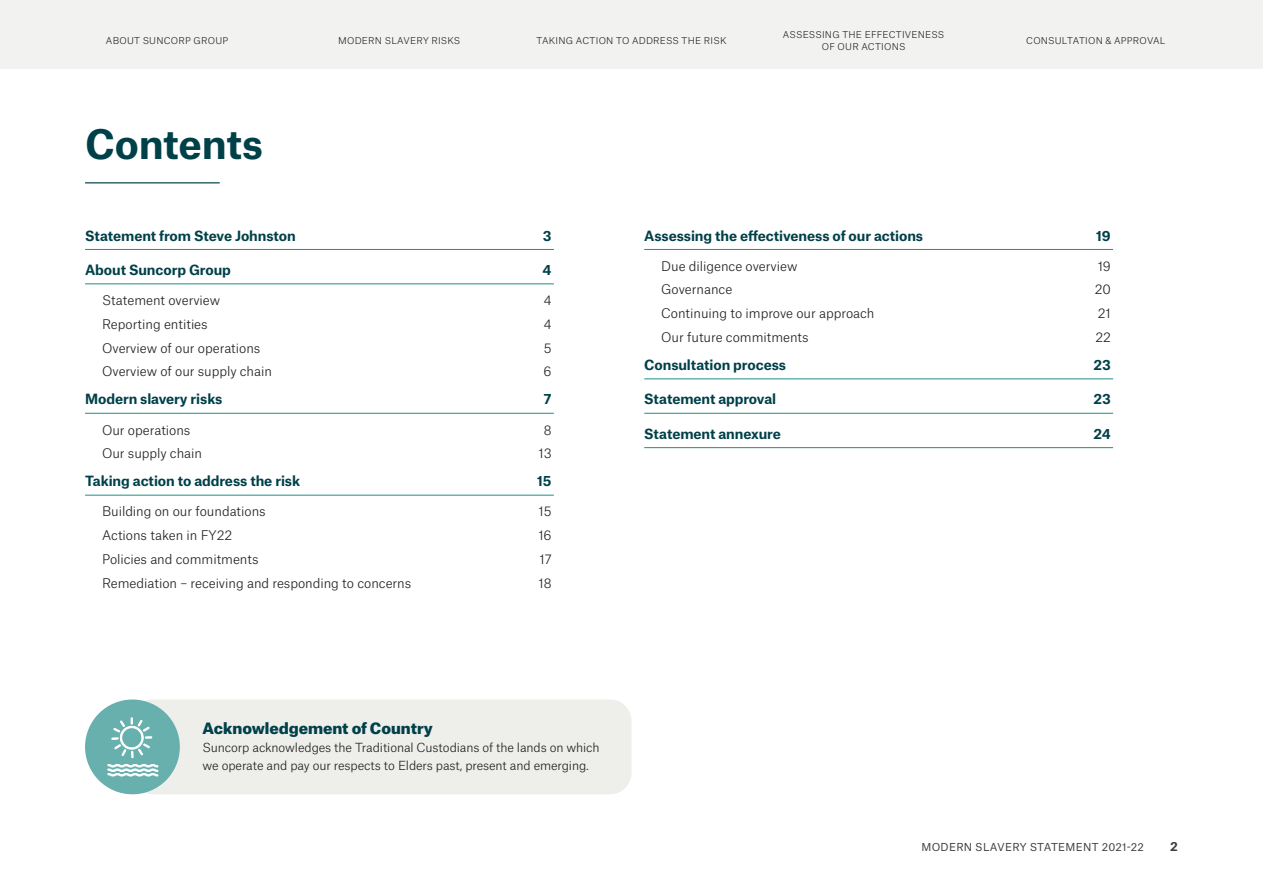
<style>
.page{position:relative;width:1263px;height:893px;background:#fff}
.page>*{position:absolute;margin:0;border:0;box-sizing:border-box;transform-origin:0 0}
.t1{font:700 39px "Atlas Grotesk";letter-spacing:-.005em;color:#004049}
.t2{font:900 15px "Atlas Grotesk";color:#004049}
.t3{font:700 13.5px "Atlas Grotesk";letter-spacing:-.005em;color:#004049}
.t4{font:300 12.75px "Atlas Grotesk";letter-spacing:-.005em;color:#231f20}
.t5{font:300 12px/18px "Atlas Grotesk";letter-spacing:-.01em;color:#231f20}
.t6{font:700 12px "Atlas Grotesk";color:#3e3e3f}
.t7{font:10.5px "Atlas Grotesk";letter-spacing:.02em;color:#3e3e3f}
.t8{font:300 9px/12px "Atlas Grotesk";letter-spacing:.025em;color:#231f20;text-align:center}
</style>
<div class="page">
<div style="left:132px;top:699px;width:499px;height:95px;background:#eeefeb;border-radius:21px"></div>
<hr style="left:85px;top:249px;width:469px;height:1px;background:#1d9084">
<hr style="left:85px;top:283px;width:469px;height:1px;background:#1d9084">
<hr style="left:85px;top:413px;width:469px;height:1px;background:#1d9084">
<hr style="left:85px;top:495px;width:469px;height:1px;background:#1d9084">
<hr style="left:644px;top:249px;width:469px;height:1px;background:#1d9084">
<hr style="left:644px;top:378px;width:469px;height:1px;background:#1d9084">
<hr style="left:644px;top:413px;width:469px;height:1px;background:#1d9084">
<hr style="left:644px;top:447px;width:469px;height:1px;background:#1d9084">
<div style="left:85px;top:699px;width:95px;height:95px;background:#67b0ae;border-radius:50%"></div>
<svg style="left:108px;top:718px;width:50px;height:58px"></svg>
<hr style="left:85px;top:182px;width:135px;height:1px;background:#004049">
<div style="left:0;top:0;width:1263px;height:68px;background:#f2f3f1"></div>
<p class="t8" style="left:106px;top:34px;width:124px">ABOUT SUNCORP GROUP</p>
<p class="t8" style="left:338px;top:34px;width:124px">MODERN SLAVERY RISKS</p>
<p class="t8" style="left:536px;top:34px;width:191px">TAKING ACTION TO ADDRESS THE RISK</p>
<p class="t8" style="left:783px;top:28px;width:163px">ASSESSING THE EFFECTIVENESS<br>OF OUR ACTIONS</p>
<p class="t8" style="left:1026px;top:34px;width:141px">CONSULTATION &amp; APPROVAL</p>
<h1 class="t1" style="left:85px;top:112px;width:179px">Contents</h1>
<p class="t3" style="left:85px;top:224px;width:212px">Statement from Steve Johnston</p>
<p class="t3" style="left:543px;top:224px;width:10px">3</p>
<p class="t3" style="left:85px;top:259px;width:147px">About Suncorp Group</p>
<p class="t3" style="left:543px;top:259px;width:10px">4</p>
<p class="t4" style="left:102px;top:290px;width:120px">Statement overview</p>
<p class="t4" style="left:544px;top:290px;width:9px">4</p>
<p class="t4" style="left:102px;top:314px;width:107px">Reporting entities</p>
<p class="t4" style="left:544px;top:314px;width:9px">4</p>
<p class="t4" style="left:102px;top:338px;width:160px">Overview of our operations</p>
<p class="t4" style="left:544px;top:338px;width:9px">5</p>
<p class="t4" style="left:102px;top:361px;width:171px">Overview of our supply chain</p>
<p class="t4" style="left:544px;top:361px;width:9px">6</p>
<p class="t3" style="left:85px;top:388px;width:139px">Modern slavery risks</p>
<p class="t3" style="left:544px;top:388px;width:9px">7</p>
<p class="t4" style="left:102px;top:420px;width:90px">Our operations</p>
<p class="t4" style="left:544px;top:420px;width:9px">8</p>
<p class="t4" style="left:102px;top:443px;width:102px">Our supply chain</p>
<p class="t4" style="left:539px;top:443px;width:15px">13</p>
<p class="t3" style="left:85px;top:470px;width:217px">Taking action to address the risk</p>
<p class="t3" style="left:537px;top:470px;width:16px">15</p>
<p class="t4" style="left:102px;top:502px;width:165px">Building on our foundations</p>
<p class="t4" style="left:539px;top:502px;width:15px">15</p>
<p class="t4" style="left:102px;top:525px;width:132px">Actions taken in FY22</p>
<p class="t4" style="left:538px;top:525px;width:15px">16</p>
<p class="t4" style="left:102px;top:549px;width:158px">Policies and commitments</p>
<p class="t4" style="left:540px;top:549px;width:13px">17</p>
<p class="t4" style="left:102px;top:573px;width:311px">Remediation – receiving and responding to concerns</p>
<p class="t4" style="left:539px;top:573px;width:15px">18</p>
<p class="t3" style="left:644px;top:224px;width:280px">Assessing the effectiveness of our actions</p>
<p class="t3" style="left:1096px;top:224px;width:16px">19</p>
<p class="t4" style="left:661px;top:256px;width:138px">Due diligence overview</p>
<p class="t4" style="left:1098px;top:256px;width:15px">19</p>
<p class="t4" style="left:661px;top:280px;width:73px">Governance</p>
<p class="t4" style="left:1095px;top:280px;width:18px">20</p>
<p class="t4" style="left:661px;top:303px;width:215px">Continuing to improve our approach</p>
<p class="t4" style="left:1098px;top:303px;width:14px">21</p>
<p class="t4" style="left:661px;top:327px;width:149px">Our future commitments</p>
<p class="t4" style="left:1095px;top:327px;width:17px">22</p>
<p class="t3" style="left:644px;top:354px;width:143px">Consultation process</p>
<p class="t3" style="left:1093px;top:354px;width:19px">23</p>
<p class="t3" style="left:644px;top:388px;width:133px">Statement approval</p>
<p class="t3" style="left:1093px;top:388px;width:19px">23</p>
<p class="t3" style="left:644px;top:423px;width:138px">Statement annexure</p>
<p class="t3" style="left:1093px;top:422px;width:19px">24</p>
<p class="t2" style="left:202px;top:715px;width:232px">Acknowledgement of Country</p>
<p class="t5" style="left:202px;top:737px;width:399px">Suncorp acknowledges the Traditional Custodians of the lands on which we operate and pay our respects to Elders past, present and emerging.</p>
<p class="t7" style="left:921px;top:838px;width:224px">MODERN SLAVERY STATEMENT 2021-22</p>
<p class="t6" style="left:1170px;top:837px;width:9px">2</p>
</div>
